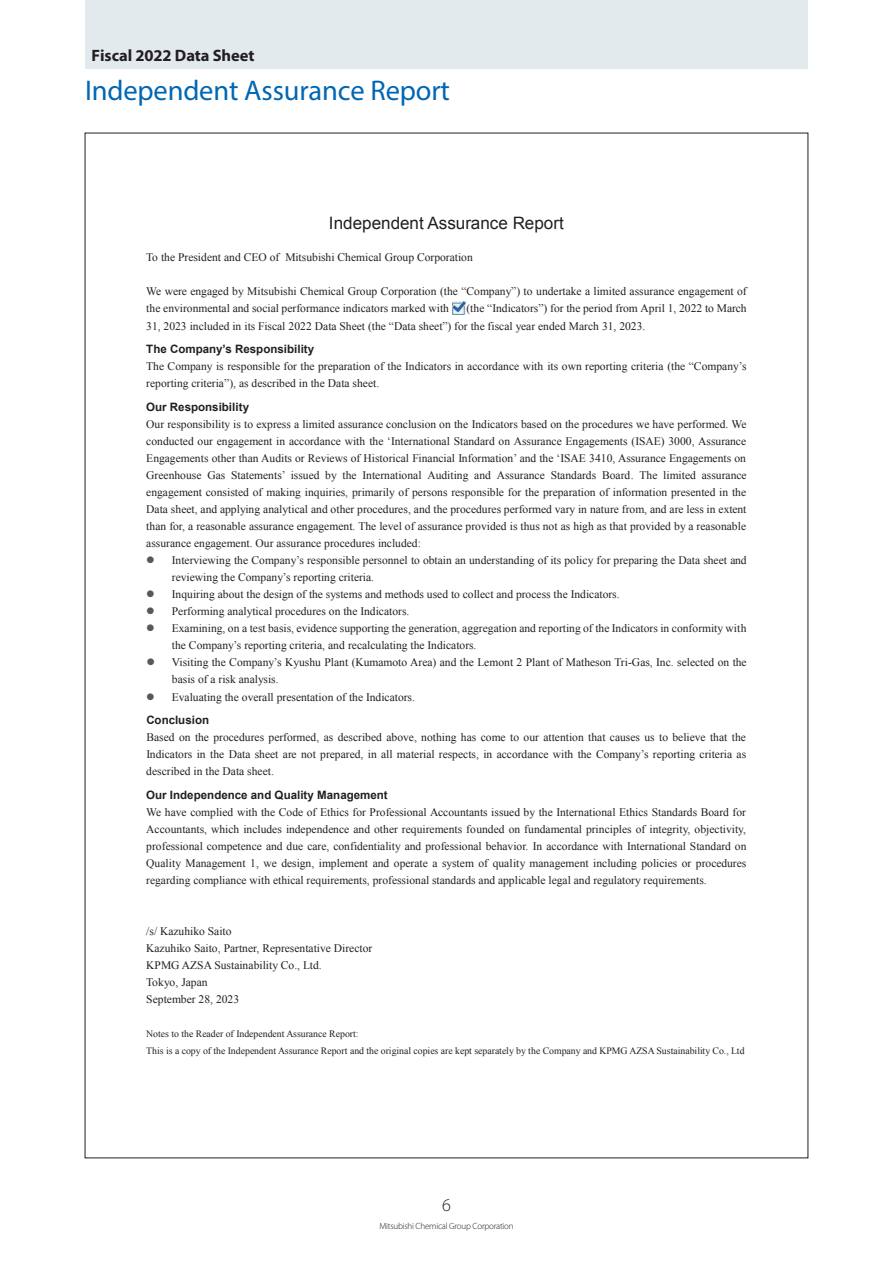
<style>
.page{position:relative;width:893px;height:1263px;background:#fff}
.page>*{position:absolute;margin:0;border:0;box-sizing:border-box;transform-origin:0 0}
.t1{font:28.5px "Myriad Pro";letter-spacing:-.005em;color:#0166b3}
.t2{font:300 18px "Myriad Pro";color:#231f20}
.t3{font:17.1px "Arial";color:#231f20}
.t4{font:700 16.5px "Myriad Pro";letter-spacing:-.005em;color:#231f20}
.t5{font:11.55px/17.1px "Times New Roman";color:#231f20}
.t6{font:700 11.55px "Arial";color:#231f20}
.t7{font:9.75px/17.1px "Times New Roman";letter-spacing:.005em;color:#231f20}
.t8{font:300 9px "Myriad Pro";letter-spacing:-.025em;color:#231f20}
.s1{color:#57585a}
</style>
<div class="page">
<img style="left:452px;top:301px;width:14px;height:13px">
<div style="left:85px;top:0;width:723px;height:68px;background:#e3eaee"></div>
<h3 class="t4" style="left:92px;top:44px;width:164px">Fiscal 2022 Data Sheet</h3>
<h1 class="t1" style="left:85px;top:73px;width:366px">Independent Assurance Report</h1>
<h3 class="t3" style="left:329px;top:212px;width:236px">Independent Assurance Report</h3>
<p class="t5" style="left:146px;top:248px;width:328px">To the President and CEO of Mitsubishi Chemical Group Corporation</p>
<p class="t5" style="left:146px;top:283px;width:602px">We were engaged by Mitsubishi Chemical Group Corporation (the “Company”) to undertake a limited assurance engagement of the environmental and social performance indicators marked with</p>
<p class="t5" style="left:146px;top:300px;width:602px;text-indent:320px">(the “Indicators”) for the period from April 1, 2022 to March<br>31, 2023 included in its Fiscal 2022 Data Sheet (the “Data sheet”) for the fiscal year ended March 31, 2023.</p>
<p class="t6" style="left:146px;top:341px;width:169px">The Company’s Responsibility</p>
<p class="t5" style="left:146px;top:357px;width:602px">The Company is responsible for the preparation of the Indicators in accordance with its own reporting criteria (the “Company’s reporting criteria”), as described in the Data sheet.</p>
<p class="t6" style="left:146px;top:399px;width:104px">Our Responsibility</p>
<p class="t5" style="left:146px;top:415px;width:602px;text-align:justify">Our responsibility is to express a limited assurance conclusion on the Indicators based on the procedures we have performed. We conducted our engagement in accordance with the ‘International Standard on Assurance Engagements (ISAE) 3000, Assurance Engagements other than Audits or Reviews of Historical Financial Information’ and the ‘ISAE 3410, Assurance Engagements on Greenhouse Gas Statements’ issued by the International Auditing and Assurance Standards Board. The limited assurance engagement consisted of making inquiries, primarily of persons responsible for the preparation of information presented in the Data sheet, and applying analytical and other procedures, and the procedures performed vary in nature from, and are less in extent than for, a reasonable assurance engagement. The level of assurance provided is thus not as high as that provided by a reasonable assurance engagement. Our assurance procedures included:</p>
<p class="t5" style="left:172px;top:551px;width:576px;text-indent:-26px"><span class="s1">●</span> Interviewing the Company’s responsible personnel to obtain an understanding of its policy for preparing the Data sheet and reviewing the Company’s reporting criteria.</p>
<p class="t5" style="left:146px;top:586px;width:475px"><span class="s1">●</span> Inquiring about the design of the systems and methods used to collect and process the Indicators.</p>
<p class="t5" style="left:146px;top:603px;width:265px"><span class="s1">●</span> Performing analytical procedures on the Indicators.</p>
<p class="t5" style="left:172px;top:620px;width:576px;text-indent:-26px"><span class="s1">●</span> Examining, on a test basis, evidence supporting the generation, aggregation and reporting of the Indicators in conformity with the Company’s reporting criteria, and recalculating the Indicators.</p>
<p class="t5" style="left:172px;top:654px;width:576px;text-indent:-26px"><span class="s1">●</span> Visiting the Company’s Kyushu Plant (Kumamoto Area) and the Lemont 2 Plant of Matheson Tri-Gas, Inc. selected on the basis of a risk analysis.</p>
<p class="t5" style="left:146px;top:688px;width:270px"><span class="s1">●</span> Evaluating the overall presentation of the Indicators.</p>
<p class="t6" style="left:146px;top:712px;width:64px">Conclusion</p>
<p class="t5" style="left:146px;top:729px;width:601px;text-align:justify">Based on the procedures performed, as described above, nothing has come to our attention that causes us to believe that the Indicators in the Data sheet are not prepared, in all material respects, in accordance with the Company’s reporting criteria as described in the Data sheet.</p>
<p class="t6" style="left:146px;top:787px;width:243px">Our Independence and Quality Management</p>
<p class="t5" style="left:146px;top:803px;width:602px;text-align:justify">We have complied with the Code of Ethics for Professional Accountants issued by the International Ethics Standards Board for Accountants, which includes independence and other requirements founded on fundamental principles of integrity, objectivity, professional competence and due care, confidentiality and professional behavior. In accordance with International Standard on Quality Management 1, we design, implement and operate a system of quality management including policies or procedures regarding compliance with ethical requirements, professional standards and applicable legal and regulatory requirements.</p>
<p class="t5" style="left:146px;top:922px;width:228px">/s/ Kazuhiko Saito<br>Kazuhiko Saito, Partner, Representative Director<br>KPMG AZSA Sustainability Co., Ltd.<br>Tokyo, Japan<br>September 28, 2023</p>
<p class="t7" style="left:146px;top:1025px;width:600px">Notes to the Reader of Independent Assurance Report:<br>This is a copy of the Independent Assurance Report and the original copies are kept separately by the Company and KPMG AZSA Sustainability Co., Ltd</p>
<h2 class="t2" style="left:442px;top:1194px;width:10px">6</h2>
<p class="t8" style="left:379px;top:1221px;width:136px">Mitsubishi Chemical Group Corporation</p>
</div>
